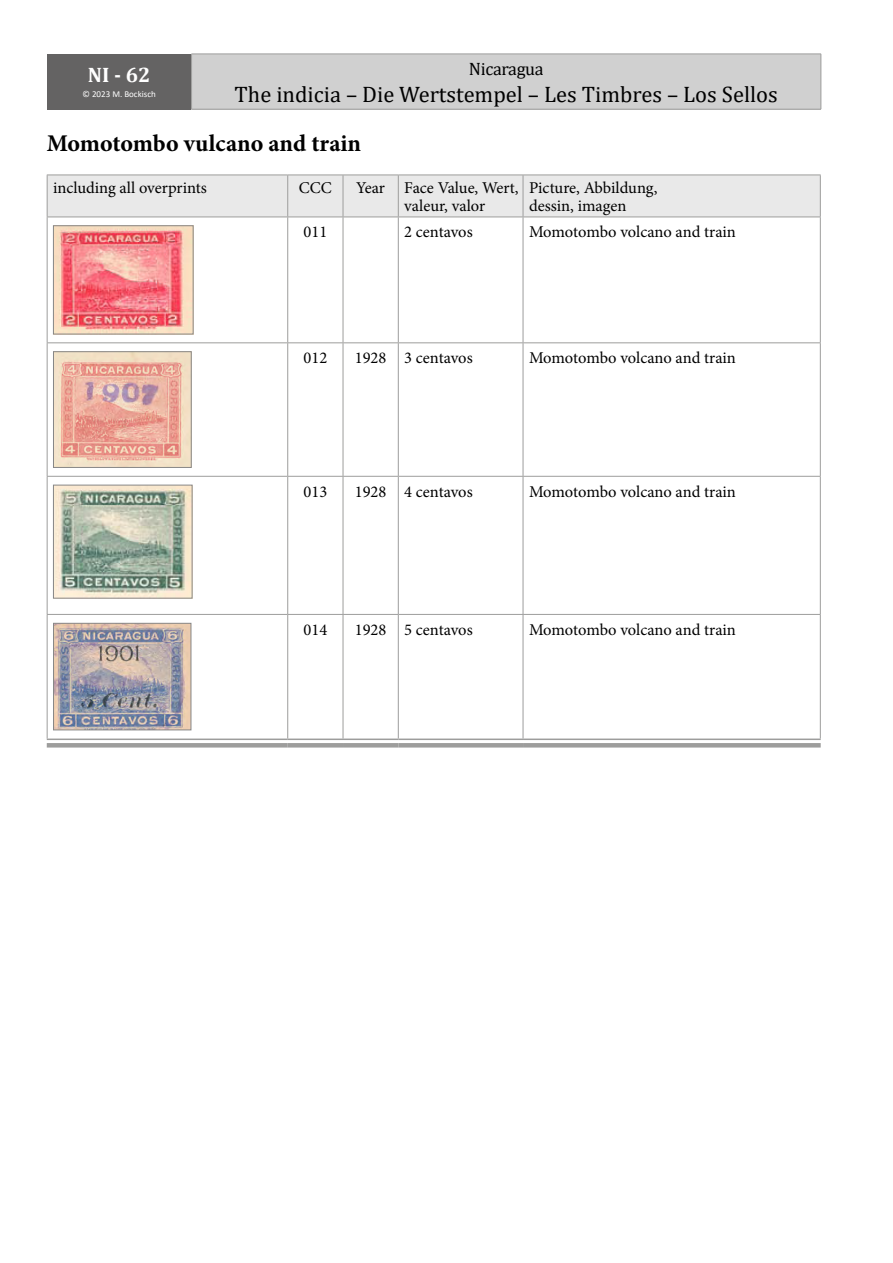
<style>
.page{position:relative;width:893px;height:1263px;background:#fff}
.page>*{position:absolute;margin:0;border:0;box-sizing:border-box;transform-origin:0 0}
.t1{font:700 24px "Minion Pro";letter-spacing:-.005em;color:#000}
.t2{font:22.5px "Cambria";color:#000}
.t3{font:700 21px "Cambria";color:#fff}
.t4{font:18px "Cambria";letter-spacing:-.02em;color:#000}
.t5{font:16.5px/18px "Minion Pro";letter-spacing:-.005em;color:#000}
.t6{font:9px "Calibri";color:#fff}
</style>
<div class="page">
<div style="left:47px;top:54px;width:145px;height:55px;background:#646363"></div>
<div style="left:192px;top:54px;width:629px;height:55px;background:#d0d0d0"></div>
<hr style="left:191px;top:54px;width:630px;height:1px;background:#9d9d9c">
<hr style="left:191px;top:54px;width:1px;height:55px;background:#9d9d9c">
<hr style="left:821px;top:54px;width:1px;height:55px;background:#9d9d9c">
<hr style="left:191px;top:109px;width:630px;height:1px;background:#9d9d9c">
<div style="left:48px;top:176px;width:772px;height:41px;background:#e9e9e9"></div>
<hr style="left:47px;top:738px;width:241px;height:2px;background:#9d9d9c">
<hr style="left:47px;top:743px;width:241px;height:4px;background:#9d9d9c">
<hr style="left:288px;top:738px;width:55px;height:2px;background:#9d9d9c">
<hr style="left:288px;top:743px;width:55px;height:4px;background:#9d9d9c">
<hr style="left:343px;top:738px;width:55px;height:2px;background:#9d9d9c">
<hr style="left:343px;top:743px;width:55px;height:4px;background:#9d9d9c">
<hr style="left:398px;top:738px;width:125px;height:2px;background:#9d9d9c">
<hr style="left:398px;top:743px;width:125px;height:4px;background:#9d9d9c">
<hr style="left:523px;top:738px;width:298px;height:2px;background:#9d9d9c">
<hr style="left:523px;top:743px;width:298px;height:4px;background:#9d9d9c">
<hr style="left:47px;top:175px;width:241px;height:1px;background:#9d9d9c">
<hr style="left:47px;top:175px;width:1px;height:42px;background:#9d9d9c">
<hr style="left:288px;top:175px;width:55px;height:1px;background:#9d9d9c">
<hr style="left:287px;top:175px;width:1px;height:42px;background:#9d9d9c">
<hr style="left:343px;top:175px;width:55px;height:1px;background:#9d9d9c">
<hr style="left:343px;top:175px;width:1px;height:42px;background:#9d9d9c">
<hr style="left:398px;top:175px;width:125px;height:1px;background:#9d9d9c">
<hr style="left:398px;top:175px;width:1px;height:42px;background:#9d9d9c">
<hr style="left:523px;top:175px;width:298px;height:1px;background:#9d9d9c">
<hr style="left:523px;top:175px;width:1px;height:42px;background:#9d9d9c">
<hr style="left:820px;top:175px;width:1px;height:42px;background:#9d9d9c">
<hr style="left:47px;top:217px;width:241px;height:1px;background:#9d9d9c">
<hr style="left:47px;top:217px;width:1px;height:125px;background:#9d9d9c">
<hr style="left:288px;top:217px;width:55px;height:1px;background:#9d9d9c">
<hr style="left:287px;top:217px;width:1px;height:125px;background:#9d9d9c">
<hr style="left:343px;top:217px;width:55px;height:1px;background:#9d9d9c">
<hr style="left:343px;top:217px;width:1px;height:125px;background:#9d9d9c">
<hr style="left:398px;top:217px;width:125px;height:1px;background:#9d9d9c">
<hr style="left:398px;top:217px;width:1px;height:125px;background:#9d9d9c">
<hr style="left:523px;top:217px;width:298px;height:1px;background:#9d9d9c">
<hr style="left:523px;top:217px;width:1px;height:125px;background:#9d9d9c">
<hr style="left:820px;top:217px;width:1px;height:125px;background:#9d9d9c">
<hr style="left:47px;top:342px;width:241px;height:1px;background:#9d9d9c">
<hr style="left:47px;top:343px;width:1px;height:133px;background:#9d9d9c">
<hr style="left:288px;top:342px;width:55px;height:1px;background:#9d9d9c">
<hr style="left:287px;top:343px;width:1px;height:133px;background:#9d9d9c">
<hr style="left:343px;top:342px;width:55px;height:1px;background:#9d9d9c">
<hr style="left:343px;top:343px;width:1px;height:133px;background:#9d9d9c">
<hr style="left:398px;top:342px;width:125px;height:1px;background:#9d9d9c">
<hr style="left:398px;top:343px;width:1px;height:133px;background:#9d9d9c">
<hr style="left:523px;top:342px;width:298px;height:1px;background:#9d9d9c">
<hr style="left:523px;top:343px;width:1px;height:133px;background:#9d9d9c">
<hr style="left:820px;top:343px;width:1px;height:133px;background:#9d9d9c">
<hr style="left:47px;top:476px;width:241px;height:1px;background:#9d9d9c">
<hr style="left:47px;top:477px;width:1px;height:137px;background:#9d9d9c">
<hr style="left:288px;top:476px;width:55px;height:1px;background:#9d9d9c">
<hr style="left:287px;top:477px;width:1px;height:137px;background:#9d9d9c">
<hr style="left:343px;top:476px;width:55px;height:1px;background:#9d9d9c">
<hr style="left:343px;top:477px;width:1px;height:137px;background:#9d9d9c">
<hr style="left:398px;top:476px;width:125px;height:1px;background:#9d9d9c">
<hr style="left:398px;top:477px;width:1px;height:137px;background:#9d9d9c">
<hr style="left:523px;top:476px;width:298px;height:1px;background:#9d9d9c">
<hr style="left:523px;top:477px;width:1px;height:137px;background:#9d9d9c">
<hr style="left:820px;top:477px;width:1px;height:137px;background:#9d9d9c">
<hr style="left:47px;top:614px;width:241px;height:1px;background:#9d9d9c">
<hr style="left:47px;top:615px;width:1px;height:123px;background:#9d9d9c">
<hr style="left:288px;top:614px;width:55px;height:1px;background:#9d9d9c">
<hr style="left:287px;top:615px;width:1px;height:123px;background:#9d9d9c">
<hr style="left:343px;top:614px;width:55px;height:1px;background:#9d9d9c">
<hr style="left:343px;top:615px;width:1px;height:123px;background:#9d9d9c">
<hr style="left:398px;top:614px;width:125px;height:1px;background:#9d9d9c">
<hr style="left:398px;top:615px;width:1px;height:123px;background:#9d9d9c">
<hr style="left:523px;top:614px;width:298px;height:1px;background:#9d9d9c">
<hr style="left:523px;top:615px;width:1px;height:123px;background:#9d9d9c">
<hr style="left:820px;top:615px;width:1px;height:123px;background:#9d9d9c">
<img style="left:55px;top:227px;width:136px;height:105px">
<div style="left:53px;top:225px;width:140px;height:109px;border:1px solid #878787"></div>
<img style="left:55px;top:353px;width:135px;height:113px">
<div style="left:53px;top:351px;width:139px;height:117px;border:1px solid #878787"></div>
<img style="left:55px;top:487px;width:135px;height:109px">
<div style="left:53px;top:485px;width:139px;height:113px;border:1px solid #878787"></div>
<img style="left:55px;top:625px;width:134px;height:103px">
<div style="left:53px;top:623px;width:138px;height:107px;border:1px solid #878787"></div>
<p class="t4" style="left:469px;top:58px;width:76px">Nicaragua</p>
<h2 class="t2" style="left:235px;top:81px;width:545px">The indicia – Die Wertstempel – Les Timbres – Los Sellos</h2>
<h1 class="t1" style="left:47px;top:126px;width:316px">Momotombo vulcano and train</h1>
<p class="t5" style="left:53px;top:179px;width:155px">including all overprints</p>
<p class="t5" style="left:299px;top:179px;width:35px">CCC</p>
<p class="t5" style="left:404px;top:179px;width:116px;text-indent:-48px">Year Face Value, Wert, valeur, valor</p>
<p class="t5" style="left:529px;top:179px;width:130px">Picture, Abbildung, dessin, imagen</p>
<p class="t5" style="left:303px;top:223px;width:25px">011</p>
<p class="t5" style="left:404px;top:223px;width:70px">2 centavos</p>
<p class="t5" style="left:529px;top:223px;width:208px">Momotombo volcano and train</p>
<p class="t3" style="left:88px;top:60px;width:64px">NI - 62</p>
<p class="t6" style="left:83px;top:88px;width:75px">© 2023 M. Bockisch</p>
<p class="t5" style="left:303px;top:349px;width:25px">012</p>
<p class="t5" style="left:355px;top:349px;width:119px">1928 3 centavos</p>
<p class="t5" style="left:529px;top:349px;width:208px">Momotombo volcano and train</p>
<p class="t5" style="left:303px;top:483px;width:25px">013</p>
<p class="t5" style="left:355px;top:483px;width:119px">1928 4 centavos</p>
<p class="t5" style="left:529px;top:483px;width:208px">Momotombo volcano and train</p>
<p class="t5" style="left:303px;top:621px;width:25px">014</p>
<p class="t5" style="left:355px;top:621px;width:119px">1928 5 centavos</p>
<p class="t5" style="left:529px;top:621px;width:208px">Momotombo volcano and train</p>
</div>
